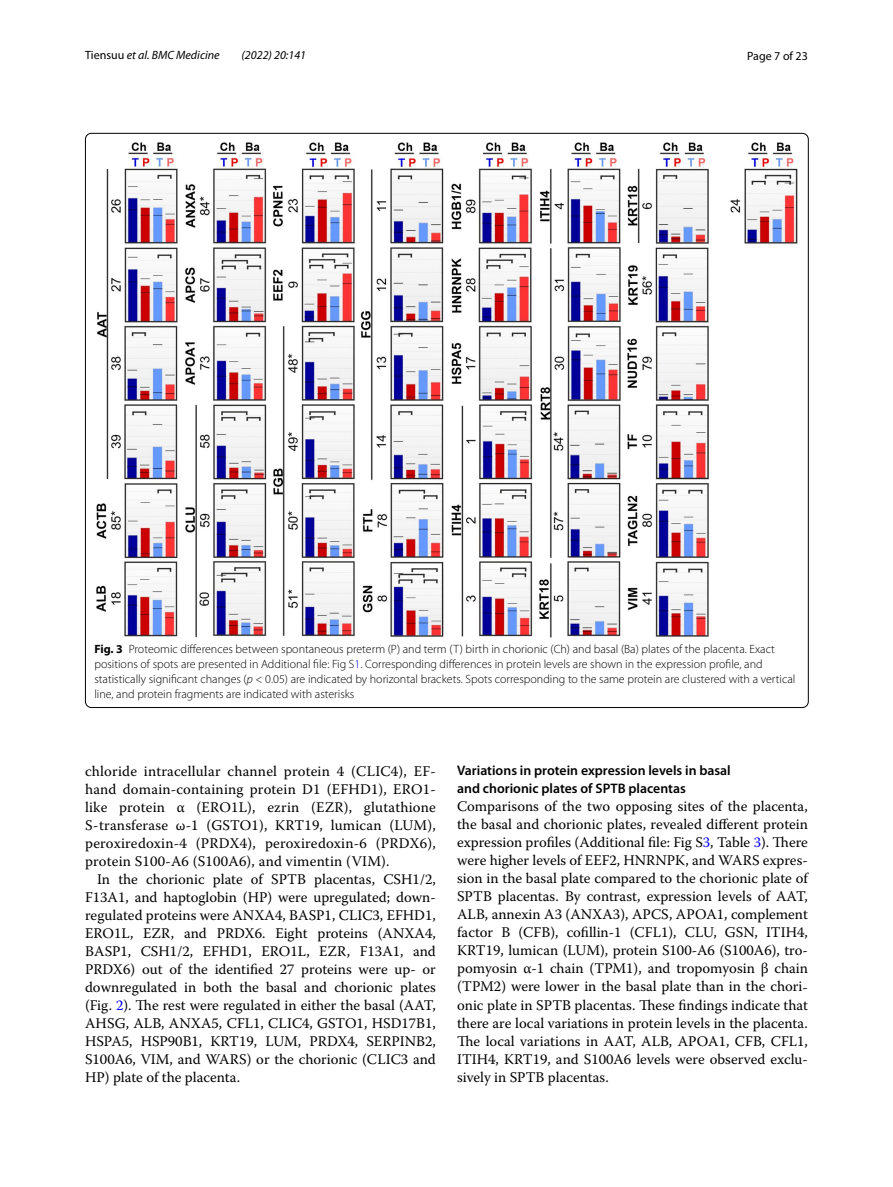
<style>
.page{position:relative;width:893px;height:1187px;background:#fff}
.page>*{position:absolute;margin:0;border:0;box-sizing:border-box;transform-origin:0 0}
.t1{font:14.7px/18px "Warnock Pro";color:#000;text-align:justify}
.t2{font:600 13.8px/18px "Myriad Pro";color:#000}
.t3{font:300 12px/15px "Myriad Pro";color:#000}
.t4{font:italic 12px "Myriad Pro";color:#000}
.t5{font:12px "Myriad Pro";color:#000}
.s1{font-style:normal}
.s2{font-weight:700}
.s3{color:#00f}
.s4{font-style:italic}
</style>
<div class="page">
<img style="left:97px;top:142px;width:700px;height:496px">
<p class="t4" style="left:85px;top:48px;width:136px"><span class="s1">Tiensuu</span> et al. BMC Medicine</p>
<p class="t4" style="left:242px;top:48px;width:66px">(2022) 20:141</p>
<p class="t5" style="left:747px;top:48px;width:62px">Page 7 of 23</p>
<p class="t3" style="left:94px;top:641px;width:702px"><span class="s2">Fig. 3</span> Proteomic differences between spontaneous preterm (P) and term (T) birth in chorionic (Ch) and basal (Ba) plates of the placenta. Exact positions of spots are presented in Additional file: Fig S<span class="s3">1</span>. Corresponding differences in protein levels are shown in the expression profile, and statistically significant changes (<span class="s4">p</span> &lt; 0.05) are indicated by horizontal brackets. Spots corresponding to the same protein are clustered with a vertical line, and protein fragments are indicated with asterisks</p>
<p class="t1" style="left:85px;top:761px;width:352px">chloride intracellular channel protein 4 (CLIC4), EF&shy;hand domain-containing protein D1 (EFHD1), ERO1- like protein α (ERO1L), ezrin (EZR), glutathione S-transferase ω-1 (GSTO1), KRT19, lumican (LUM), peroxiredoxin-4 (PRDX4), peroxiredoxin-6 (PRDX6), protein S100-A6 (S100A6), and vimentin (VIM).</p>
<p class="t1" style="left:85px;top:869px;width:352px;text-indent:12px">In the chorionic plate of SPTB placentas, CSH1/2, F13A1, and haptoglobin (HP) were upregulated; down&shy;regulated proteins were ANXA4, BASP1, CLIC3, EFHD1, ERO1L, EZR, and PRDX6. Eight proteins (ANXA4, BASP1, CSH1/2, EFHD1, ERO1L, EZR, F13A1, and PRDX6) out of the identified 27 proteins were up- or downregulated in both the basal and chorionic plates (Fig. <span class="s3">2</span>). The rest were regulated in either the basal (AAT, AHSG, ALB, ANXA5, CFL1, CLIC4, GSTO1, HSD17B1, HSPA5, HSP90B1, KRT19, LUM, PRDX4, SERPINB2, S100A6, VIM, and WARS) or the chorionic (CLIC3 and HP) plate of the placenta.</p>
<p class="t2" style="left:457px;top:761px;width:275px">Variations in protein expression levels in basal and chorionic plates of SPTB placentas</p>
<p class="t1" style="left:457px;top:797px;width:352px">Comparisons of the two opposing sites of the placenta, the basal and chorionic plates, revealed different protein expression profiles (Additional file: Fig S<span class="s3">3</span>, Table <span class="s3">3</span>). There were higher levels of EEF2, HNRNPK, and WARS expres&shy;sion in the basal plate compared to the chorionic plate of SPTB placentas. By contrast, expression levels of AAT, ALB, annexin A3 (ANXA3), APCS, APOA1, complement factor B (CFB), cofillin-1 (CFL1), CLU, GSN, ITIH4, KRT19, lumican (LUM), protein S100-A6 (S100A6), tro&shy;pomyosin α-1 chain (TPM1), and tropomyosin β chain (TPM2) were lower in the basal plate than in the chori&shy;onic plate in SPTB placentas. These findings indicate that there are local variations in protein levels in the placenta.<br>The local variations in AAT, ALB, APOA1, CFB, CFL1, ITIH4, KRT19, and S100A6 levels were observed exclu&shy;sively in SPTB placentas.</p>
</div>
